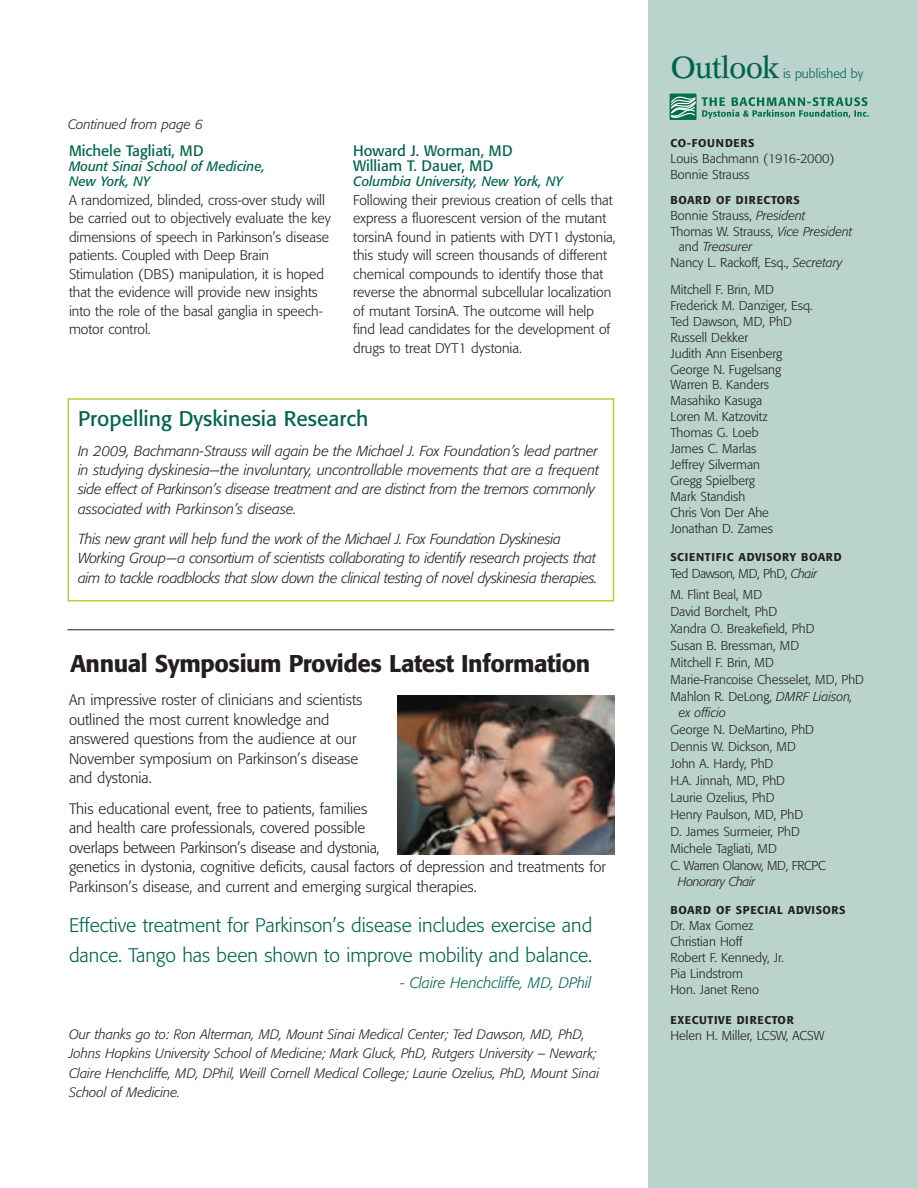
<style>
.page{position:relative;width:918px;height:1188px;background:#fff}
.page>*{position:absolute;margin:0;border:0;box-sizing:border-box;transform-origin:0 0}
.t1{font:30px "Concorde BE";letter-spacing:-.03em;color:#00644d}
.t2{font:500 24px "Formata";letter-spacing:-.02em;color:#231f20}
.t3{font:21px "Formata";color:#00644d}
.t4{font:300 19.5px/30px "Formata";color:#00644d}
.t5{font:300 15px/19.5px "Formata";color:#231f20}
.t6{font:15px/15px "Formata";color:#00644d}
.t7{font:italic 300 15px "Formata";color:#00644d}
.t8{font:italic 300 14.4px/19.4px "Formata";letter-spacing:-.02em;color:#231f20}
.t9{font:300 13.95px/18.5px "Formata";color:#231f20}
.t10{font:italic 300 13.5px/19.5px "Formata";color:#231f20}
.t11{font:italic 13.5px/15px "Formata";color:#00644d}
.t12{font:300 12.75px/15.9px "Formata";color:#231f20}
.t13{font:300 12.75px/21.3px "Formata";letter-spacing:-.02em;color:#231f20}
.t14{font:italic 300 12.75px "Formata";color:#231f20}
.t15{font:300 12.75px "Formata";color:#00644d}
.t16{font:italic 300 12.75px "Formata";letter-spacing:-.03em;color:#231f20}
.t17{font:500 11.25px "Formata";letter-spacing:.06em;color:#231f20}
.s1{font-style:italic}
.s2{font-style:normal}
</style>
<div class="page">
<div style="left:648px;top:0;width:270px;height:1188px;background:#bad3cd"></div>
<div style="left:670px;top:94px;width:26px;height:26px;background:#007049"></div>
<svg style="left:670px;top:95px;width:199px;height:24px"></svg>
<img style="left:398px;top:695px;width:216px;height:159px">
<hr style="left:68px;top:630px;width:546px;height:1px;background:#231f20">
<div style="left:68px;top:398px;width:546px;height:203px;border:2px solid #b3d234"></div>
<p class="t10" style="left:68px;top:115px;width:136px">Continued from page 6</p>
<p class="t6" style="left:69px;top:145px;width:136px">Michele Tagliati, MD</p>
<p class="t11" style="left:69px;top:160px;width:197px">Mount Sinai School of Medicine,<br>New York, NY</p>
<p class="t9" style="left:69px;top:192px;width:263px">A randomized, blinded, cross-over study will be carried out to objectively evaluate the key dimensions of speech in Parkinson’s disease patients. Coupled with Deep Brain Stimulation (DBS) manipulation, it is hoped that the evidence will provide new insights into the role of the basal ganglia in speech&shy;motor control.</p>
<p class="t6" style="left:353px;top:145px;width:161px">Howard J. Worman, MD<br>William T. Dauer, MD</p>
<p class="t11" style="left:353px;top:175px;width:211px">Columbia University, New York, NY</p>
<p class="t9" style="left:353px;top:192px;width:264px">Following their previous creation of cells that express a fluorescent version of the mutant torsinA found in patients with DYT1 dystonia, this study will screen thousands of different chemical compounds to identify those that reverse the abnormal subcellular localization of mutant TorsinA. The outcome will help find lead candidates for the development of drugs to treat DYT1 dystonia.</p>
<h3 class="t3" style="left:78px;top:409px;width:292px">Propelling Dyskinesia Research</h3>
<p class="t8" style="left:78px;top:442px;width:523px">In 2009, Bachmann-Strauss will again be the Michael J. Fox Foundation’s lead partner in studying dyskinesia—the involuntary, uncontrollable movements that are a frequent side effect of Parkinson’s disease treatment and are distinct from the tremors commonly associated with Parkinson’s disease.</p>
<p class="t8" style="left:78px;top:530px;width:521px">This new grant will help fund the work of the Michael J. Fox Foundation Dyskinesia<br>Working Group—a consortium of scientists collaborating to identify research projects that aim to tackle roadblocks that slow down the clinical testing of novel dyskinesia therapies.</p>
<h2 class="t2" style="left:70px;top:653px;width:522px">Annual Symposium Provides Latest Information</h2>
<p class="t5" style="left:69px;top:692px;width:295px">An impressive roster of clinicians and scientists outlined the most current knowledge and answered questions from the audience at our November symposium on Parkinson’s disease and dystonia.</p>
<p class="t5" style="left:69px;top:800px;width:538px">This educational event, free to patients, families<br>and health care professionals, covered possible<br>overlaps between Parkinson’s disease and dystonia,<br>genetics in dystonia, cognitive deficits, causal factors of depression and treatments for Parkinson’s disease, and current and emerging surgical therapies.</p>
<h3 class="t4" style="left:69px;top:912px;width:525px">Effective treatment for Parkinson’s disease includes exercise and dance. Tango has been shown to improve mobility and balance.</h3>
<p class="t7" style="left:401px;top:977px;width:192px">- Claire Henchcliffe, MD, DPhil</p>
<p class="t10" style="left:69px;top:1025px;width:532px">Our thanks go to: Ron Alterman, MD, Mount Sinai Medical Center; Ted Dawson, MD, PhD, Johns Hopkins University School of Medicine; Mark Gluck, PhD, Rutgers University – Newark; Claire Henchcliffe, MD, DPhil, Weill Cornell Medical College; Laurie Ozelius, PhD, Mount Sinai School of Medicine.</p>
<h1 class="t1" style="left:671px;top:55px;width:111px">Outlook</h1>
<p class="t15" style="left:783px;top:68px;width:82px">is published by</p>
<p class="t17" style="left:671px;top:139px;width:86px">CO-FOUNDERS</p>
<p class="t12" style="left:671px;top:152px;width:166px">Louis Bachmann (1916-2000)<br>Bonnie Strauss</p>
<p class="t17" style="left:671px;top:195px;width:131px">BOARD OF DIRECTORS</p>
<p class="t12" style="left:671px;top:208px;width:136px">Bonnie Strauss, <span class="s1">President</span></p>
<p class="t12" style="left:671px;top:224px;width:183px">Thomas W. Strauss, <span class="s1">Vice President</span></p>
<p class="t14" style="left:679px;top:242px;width:75px"><span class="s2">and</span> Treasurer</p>
<p class="t12" style="left:671px;top:256px;width:173px">Nancy L. Rackoff, Esq., <span class="s1">Secretary</span></p>
<p class="t12" style="left:671px;top:283px;width:144px">Mitchell F. Brin, MD<br>Frederick M. Danziger, Esq.<br>Ted Dawson, MD, PhD<br>Russell Dekker<br>Judith Ann Eisenberg<br>George N. Fugelsang<br>Warren B. Kanders<br>Masahiko Kasuga<br>Loren M. Katzovitz<br>Thomas G. Loeb<br>James C. Marlas<br>Jeffrey Silverman<br>Gregg Spielberg<br>Mark Standish<br>Chris Von Der Ahe<br>Jonathan D. Zames</p>
<p class="t17" style="left:671px;top:553px;width:173px">SCIENTIFIC ADVISORY BOARD</p>
<p class="t13" style="left:671px;top:564px;width:148px">Ted Dawson, MD, PhD, <span class="s1">Chair<br></span>M. Flint Beal, MD</p>
<p class="t12" style="left:671px;top:605px;width:108px">David Borchelt, PhD</p>
<p class="t12" style="left:671px;top:622px;width:146px">Xandra O. Breakefield, PhD</p>
<p class="t12" style="left:671px;top:639px;width:130px">Susan B. Bressman, MD</p>
<p class="t12" style="left:671px;top:656px;width:105px">Mitchell F. Brin, MD</p>
<p class="t12" style="left:671px;top:673px;width:195px">Marie-Francoise Chesselet, MD, PhD</p>
<p class="t12" style="left:671px;top:690px;width:184px">Mahlon R. DeLong, <span class="s1">DMRF Liaison,</span></p>
<p class="t14" style="left:679px;top:707px;width:49px">ex officio</p>
<p class="t12" style="left:671px;top:722px;width:157px;line-height:17px">George N. DeMartino, PhD<br>Dennis W. Dickson, MD<br>John A. Hardy, PhD<br>H.A. Jinnah, MD, PhD<br>Laurie Ozelius, PhD<br>Henry Paulson, MD, PhD<br>D. James Surmeier, PhD<br>Michele Tagliati, MD<br>C. Warren Olanow, MD, FRCPC</p>
<p class="t16" style="left:678px;top:876px;width:79px">Honorary Chair</p>
<p class="t17" style="left:671px;top:906px;width:177px">BOARD OF SPECIAL ADVISORS</p>
<p class="t12" style="left:671px;top:919px;width:115px">Dr. Max Gomez<br>Christian Hoff<br>Robert F. Kennedy, Jr.<br>Pia Lindstrom<br>Hon. Janet Reno</p>
<p class="t17" style="left:671px;top:1015px;width:125px">EXECUTIVE DIRECTOR</p>
<p class="t12" style="left:671px;top:1029px;width:155px">Helen H. Miller, LCSW, ACSW</p>
</div>
